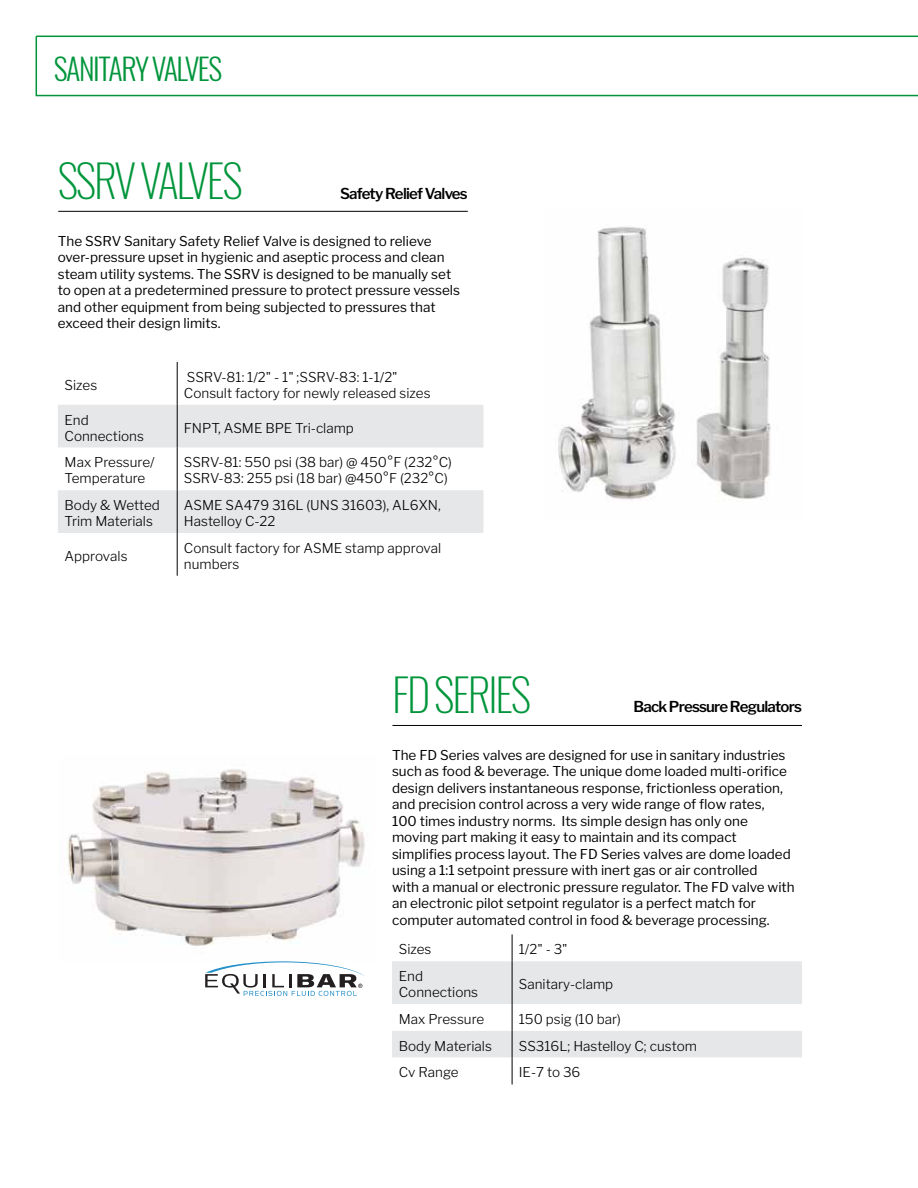
<style>
.page{position:relative;width:918px;height:1188px;background:#fff}
.page>*{position:absolute;margin:0;border:0;box-sizing:border-box;transform-origin:0 0}
.t1{font:200 45px "Oswald";letter-spacing:-.05em;color:#00953b}
.t2{font:300 30px "Oswald";letter-spacing:-.05em;color:#00953b}
.t3{font:600 15px "Libre Franklin";letter-spacing:-.05em;color:#000}
.t4{font:13.5px/16.5px "Libre Franklin";color:#000}
.t5{font:300 13.5px/16.2px "Libre Franklin";color:#000}
</style>
<div class="page">
<hr style="left:392px;top:725px;width:410px;height:1px;background:#000">
<svg style="left:392px;top:934px;width:410px;height:150px"></svg>
<hr style="left:58px;top:211px;width:410px;height:1px;background:#000">
<svg style="left:58px;top:405px;width:425px;height:128px;fill:#e6e7e8"></svg>
<hr style="left:177px;top:362px;width:1px;height:43px;background:#000">
<hr style="left:177px;top:405px;width:1px;height:42px;background:#000">
<hr style="left:177px;top:447px;width:1px;height:43px;background:#000">
<hr style="left:177px;top:490px;width:1px;height:43px;background:#000">
<hr style="left:177px;top:533px;width:1px;height:43px;background:#000">
<img style="left:558px;top:226px;width:213px;height:275px">
<img style="left:67px;top:769px;width:298px;height:180px">
<svg style="left:205px;top:961px;width:160px;height:35px"></svg>
<svg style="left:35px;top:35px;width:883px;height:62px"></svg>
<h2 class="t2" style="left:54px;top:53px;width:170px">SANITARY VALVES</h2>
<h1 class="t1" style="left:58px;top:157px;width:186px">SSRV VALVES</h1>
<p class="t4" style="left:58px;top:232px;width:404px">The SSRV Sanitary Safety Relief Valve is designed to relieve over-pressure upset in hygienic and aseptic process and clean steam utility systems. The SSRV is designed to be manually set to open at a predetermined pressure to protect pressure vessels and other equipment from being subjected to pressures that exceed their design limits.</p>
<p class="t3" style="left:340px;top:187px;width:129px">Safety Relief Valves</p>
<p class="t5" style="left:65px;top:377px;width:34px">Sizes</p>
<p class="t5" style="left:184px;top:369px;width:248px">SSRV-81: 1/2" - 1" ;SSRV-83: 1-1/2"<br>Consult factory for newly released sizes</p>
<p class="t5" style="left:65px;top:412px;width:81px">End<br>Connections</p>
<p class="t5" style="left:184px;top:420px;width:172px">FNPT, ASME BPE Tri-clamp</p>
<p class="t5" style="left:65px;top:455px;width:92px">Max Pressure/<br>Temperature</p>
<p class="t5" style="left:184px;top:455px;width:270px">SSRV-81: 550 psi (38 bar) @ 450°F (232°C)<br>SSRV-83: 255 psi (18 bar) @450°F (232°C)</p>
<p class="t5" style="left:65px;top:497px;width:97px">Body &amp; Wetted<br>Trim Materials</p>
<p class="t5" style="left:184px;top:497px;width:258px">ASME SA479 316L (UNS 31603), AL6XN,<br>Hastelloy C-22</p>
<p class="t5" style="left:65px;top:548px;width:64px">Approvals</p>
<p class="t5" style="left:184px;top:540px;width:259px">Consult factory for ASME stamp approval numbers</p>
<h1 class="t1" style="left:392px;top:671px;width:141px">FD SERIES</h1>
<p class="t4" style="left:392px;top:747px;width:404px">The FD Series valves are designed for use in sanitary industries such as food &amp; beverage. The unique dome loaded multi-ori昀椀ce design delivers instantaneous response, frictionless operation, and precision control across a very wide range of 昀氀ow rates,<br>100 times industry norms. Its simple design has only one moving part making it easy to maintain and its compact<br>simpli昀椀es process layout. The FD Series valves are dome loaded using a 1:1 setpoint pressure with inert gas or air controlled<br>with a manual or electronic pressure regulator. The FD valve with an electronic pilot setpoint regulator is a perfect match for computer automated control in food &amp; beverage processing.</p>
<p class="t5" style="left:399px;top:942px;width:34px">Sizes</p>
<p class="t5" style="left:519px;top:942px;width:50px">1/2" - 3"</p>
<p class="t5" style="left:399px;top:968px;width:81px">End<br>Connections</p>
<p class="t5" style="left:519px;top:976px;width:96px">Sanitary-clamp</p>
<p class="t5" style="left:399px;top:1011px;width:87px">Max Pressure</p>
<p class="t5" style="left:519px;top:1011px;width:104px">150 psig (10 bar)</p>
<p class="t5" style="left:399px;top:1038px;width:95px">Body Materials</p>
<p class="t5" style="left:519px;top:1038px;width:180px">SS316L; Hastelloy C; custom</p>
<p class="t5" style="left:399px;top:1065px;width:61px">Cv Range</p>
<p class="t5" style="left:519px;top:1065px;width:63px">IE-7 to 36</p>
<p class="t3" style="left:633px;top:701px;width:170px">Back Pressure Regulators</p>
</div>
